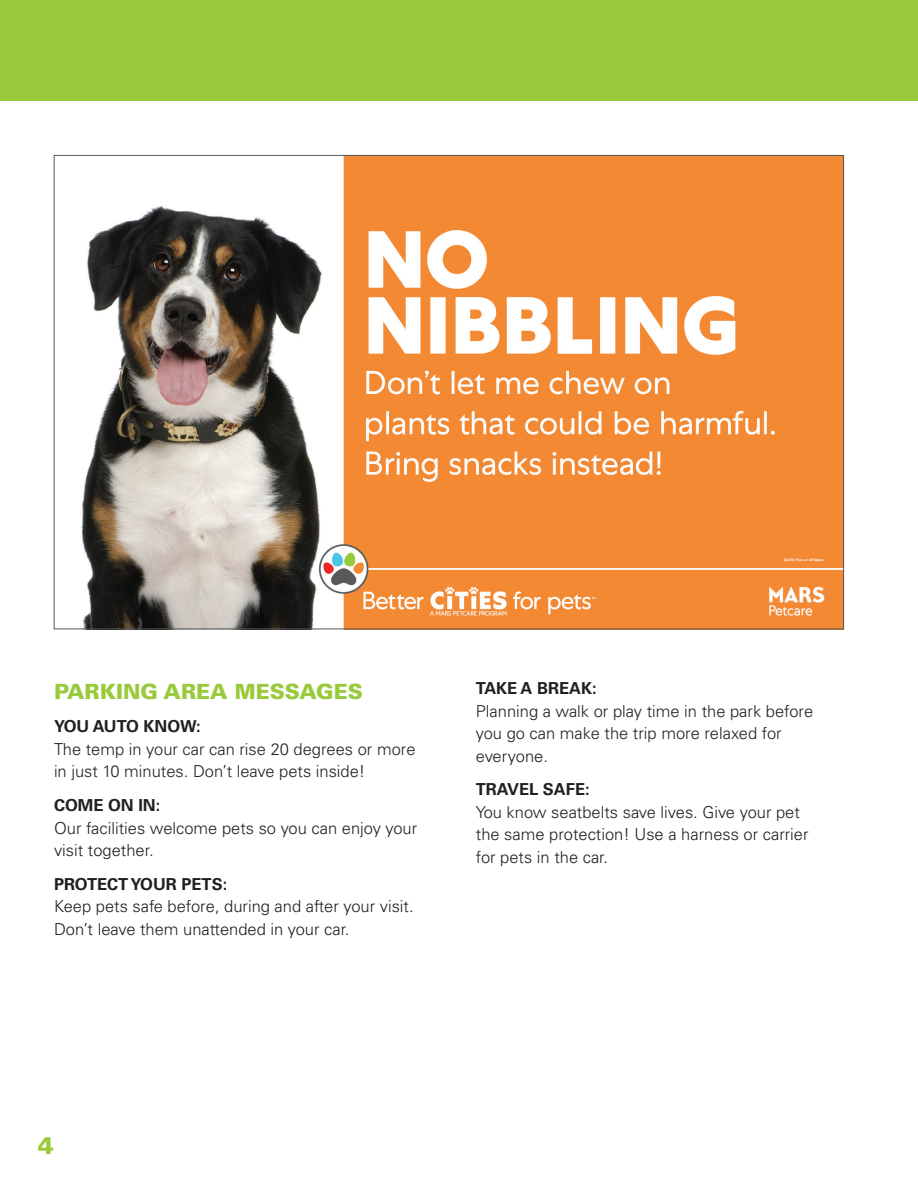
<style>
.page{position:relative;width:918px;height:1188px;background:#fff}
.page>*{position:absolute;margin:0;border:0;box-sizing:border-box;transform-origin:0 0}
.t1{font:900 24px "Univers";color:#99ca3b}
.t2{font:900 21px "Univers";color:#99ca3b}
.t3{font:300 16.5px/22.5px "Univers";color:#231f20}
.t4{font:700 16.5px "Univers";color:#231f20}
</style>
<div class="page">
<div style="left:0;top:0;width:918px;height:101px;background:#99ca3b"></div>
<img style="left:81px;top:157px;width:761px;height:470px">
<p class="t2" style="left:54px;top:678px;width:310px">PARKING AREA MESSAGES</p>
<p class="t4" style="left:54px;top:717px;width:148px">YOU AUTO KNOW:</p>
<p class="t3" style="left:54px;top:738px;width:363px">The temp in your car can rise 20 degrees or more in just 10 minutes. Don’t leave pets inside!</p>
<p class="t4" style="left:54px;top:796px;width:108px">COME ON IN:</p>
<p class="t3" style="left:54px;top:816px;width:365px">Our facilities welcome pets so you can enjoy your visit together.</p>
<p class="t4" style="left:54px;top:874px;width:175px">PROTECT YOUR PETS:</p>
<p class="t3" style="left:54px;top:895px;width:361px">Keep pets safe before, during and after your visit.<br>Don’t leave them unattended in your car.</p>
<p class="t4" style="left:476px;top:679px;width:122px">TAKE A BREAK:</p>
<p class="t3" style="left:476px;top:700px;width:339px">Planning a walk or play time in the park before you go can make the trip more relaxed for everyone.</p>
<p class="t4" style="left:476px;top:780px;width:115px">TRAVEL SAFE:</p>
<p class="t3" style="left:476px;top:801px;width:334px">You know seatbelts save lives. Give your pet the same protection! Use a harness or carrier for pets in the car.</p>
<h1 class="t1" style="left:38px;top:1130px;width:18px">4</h1>
</div>
